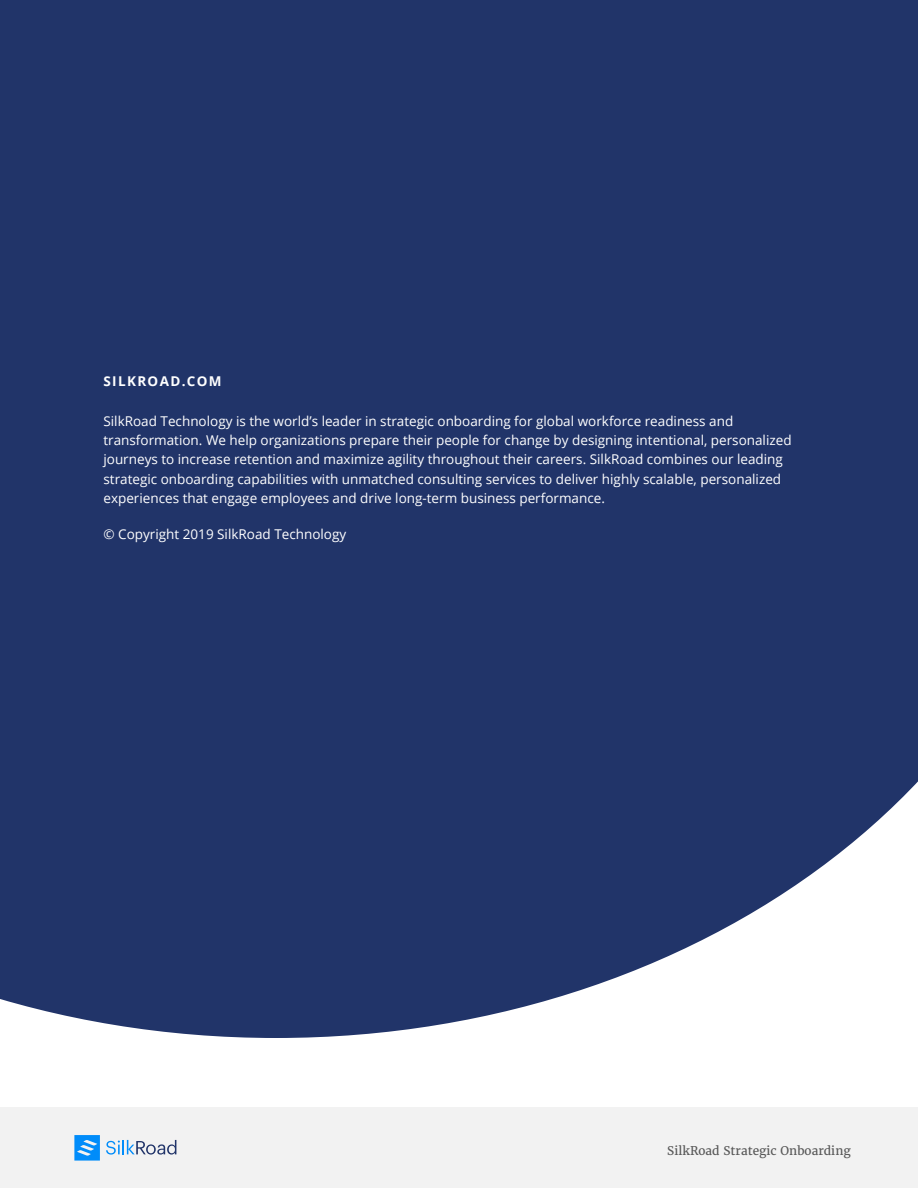
<style>
.page{position:relative;width:918px;height:1188px;background:#fff}
.page>*{position:absolute;margin:0;border:0;box-sizing:border-box;transform-origin:0 0}
.t1{font:13.5px/19.5px "Open Sans";color:#fff}
.t2{font:700 13.5px "Open Sans";letter-spacing:.1em;color:#fff}
.t3{font:12px "Merriweather";color:#595959}
</style>
<div class="page">
<div style="left:0;top:1108px;width:918px;height:80px;background:#f2f2f2"></div>
<svg style="left:106px;top:1140px;width:70px;height:15px"></svg>
<svg style="left:74px;top:1135px;width:26px;height:26px"></svg>
<div style="left:0;top:0;width:918px;height:1038px;background:#213469"></div>
<p class="t2" style="left:103px;top:376px;width:120px">SILKROAD.COM</p>
<p class="t1" style="left:103px;top:411px;width:690px">SilkRoad Technology is the world’s leader in strategic onboarding for global workforce readiness and transformation. We help organizations prepare their people for change by designing intentional, personalized journeys to increase retention and maximize agility throughout their careers. SilkRoad combines our leading strategic onboarding capabilities with unmatched consulting services to deliver highly scalable, personalized experiences that engage employees and drive long-term business performance.</p>
<p class="t1" style="left:103px;top:524px;width:244px">© Copyright 2019 SilkRoad Technology</p>
<p class="t3" style="left:667px;top:1145px;width:185px">SilkRoad Strategic Onboarding</p>
</div>
